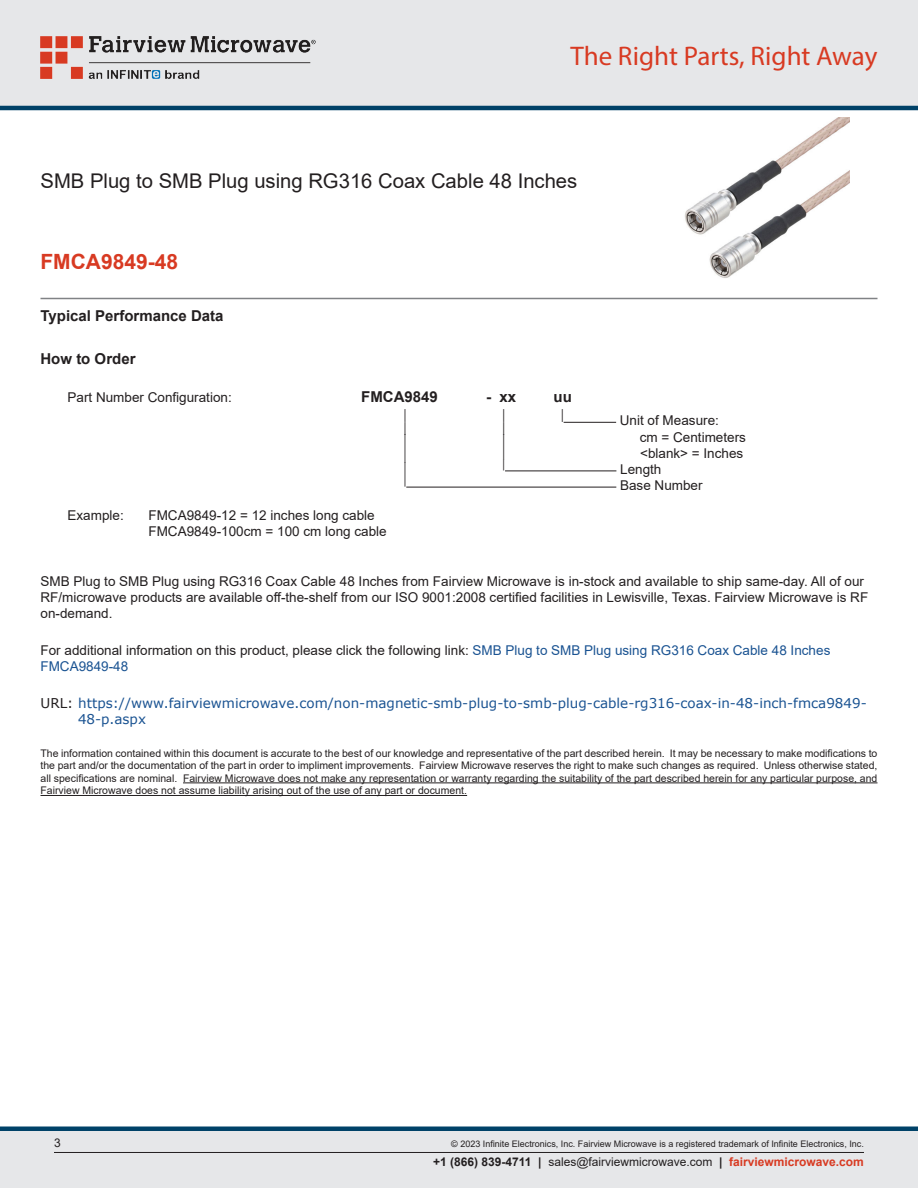
<style>
.page{position:relative;width:918px;height:1188px;background:#fff}
.page>*{position:absolute;margin:0;border:0;box-sizing:border-box;transform-origin:0 0}
.Specs_Para{font:30px "Arial";color:#231f20;scale:.33 1}
.t1{font:27px "Myriad Pro";color:#d83a22}
.Specs_Para-2{font:26.85px "Arial";color:#231f20;scale:.37 1}
.Specs_Para-3{font:25.8px "Arial";color:#231f20;scale:.39 1}
.Branded_Part_No{font:700 21px "Arial";color:#d83a22}
.Web_Description_Para{font:20.25px "Arial";color:#231f20}
.Head1{font:700 15px "Arial";color:#231f20}
.Specs_Para-4{font:700 15px "Arial";color:#231f20}
.Specs_Para-5{font:700 15px "Arial";color:#231f20;scale:1.04 1}
.Web_Description_Para-2{font:13.5px/16.2px "Arial";color:#231f20}
.Specs_Para-6{font:13.5px "Arial";color:#231f20}
.URL_para{font:13.5px/16.2px "Verdana";color:#1a5392}
.Specs_Para-7{font:13.5px "Arial";color:#231f20;scale:.75 1}
.t2{font:12px "Arial";color:#231f20}
.Specs_Para-8{font:11.25px "Arial";color:#231f20;scale:.86 1}
.t3{font:10.5px/12.6px "Arial";color:#231f20;text-align:justify}
.Copyright_disclaimer{font:9px "Arial";color:#231f20}
.s1{color:#1a5392}
.s2{color:#231f20}
.s3{font-weight:700}
.s4{font-weight:700;color:#d83a22}
</style>
<div class="page">
<div style="left:0;top:1131px;width:918px;height:57px;background:#e6e7e9"></div>
<div style="left:0;top:1126px;width:918px;height:5px;background:#004268"></div>
<div style="left:0;top:0;width:918px;height:108px;background:#e6e7e9"></div>
<hr style="left:0;top:106px;width:918px;height:4px;background:#004268">
<img style="left:40px;top:36px;width:276px;height:42px">
<hr style="left:54px;top:1152px;width:810px;height:1px;background:#231f20">
<hr style="left:40px;top:298px;width:838px;height:1px;background:#808285">
<img style="left:685px;top:117px;width:164px;height:161px">
<hr style="left:564px;top:422px;width:52px;height:1px;background:#231f20">
<hr style="left:505px;top:470px;width:111px;height:1px;background:#231f20">
<hr style="left:406px;top:487px;width:210px;height:1px;background:#231f20">
<hr style="left:183px;top:782px;width:694px;height:1px;background:#231f20">
<hr style="left:40px;top:795px;width:427px;height:1px;background:#231f20">
<h2 class="t1" style="left:571px;top:39px;width:308px">The Right Parts, Right Away</h2>
<h1 class="Web_Description_Para" style="left:40px;top:167px;width:538px">SMB Plug to SMB Plug using RG316 Coax Cable 48 Inches</h1>
<p class="Branded_Part_No" style="left:40px;top:247px;width:139px">FMCA9849-48</p>
<p class="Head1" style="left:40px;top:306px;width:185px">Typical Performance Data</p>
<p class="Head1" style="left:40px;top:348px;width:97px">How to Order</p>
<p class="Specs_Para-6" style="left:68px;top:388px;width:166px">Part Number Configuration:</p>
<p class="Specs_Para-4" style="left:361px;top:387px;width:78px">FMCA9849</p>
<p class="Specs_Para-5" style="left:486px;top:387px;width:31px">- xx</p>
<p class="Specs_Para-4" style="left:554px;top:387px;width:20px">uu</p>
<p class="Specs_Para-7" style="left:404px;top:405px;width:5px">|</p>
<p class="Specs_Para-7" style="left:503px;top:405px;width:5px">|</p>
<p class="Specs_Para-7" style="left:561px;top:405px;width:5px">|</p>
<p class="Specs_Para-6" style="left:620px;top:411px;width:101px">Unit of Measure:</p>
<p class="Specs_Para-7" style="left:404px;top:418px;width:5px">|</p>
<p class="Specs_Para-7" style="left:503px;top:418px;width:5px">|</p>
<p class="Specs_Para-6" style="left:640px;top:428px;width:108px">cm = Centimeters</p>
<p class="Specs_Para" style="left:404px;top:425px;width:9px">|</p>
<p class="Specs_Para-2" style="left:503px;top:426px;width:9px">|</p>
<p class="Specs_Para-6" style="left:640px;top:444px;width:105px">&lt;blank&gt; = Inches</p>
<p class="Specs_Para-8" style="left:503px;top:457px;width:4px">|</p>
<p class="Specs_Para-6" style="left:620px;top:460px;width:43px">Length</p>
<p class="Specs_Para-3" style="left:404px;top:454px;width:8px">|</p>
<p class="Specs_Para-6" style="left:620px;top:476px;width:84px">Base Number</p>
<p class="Specs_Para-6" style="left:68px;top:506px;width:58px">Example:</p>
<p class="Specs_Para-6" style="left:148px;top:506px;width:228px">FMCA9849-12 = 12 inches long cable</p>
<p class="Specs_Para-6" style="left:148px;top:522px;width:240px">FMCA9849-100cm = 100 cm long cable</p>
<h1 class="Web_Description_Para-2" style="left:40px;top:573px;width:829px">SMB Plug to SMB Plug using RG316 Coax Cable 48 Inches from Fairview Microwave is in-stock and available to ship same-day. All of our<br>RF/microwave products are available off-the-shelf from our ISO 9001:2008 certified facilities in Lewisville, Texas. Fairview Microwave is RF on-demand.</h1>
<h1 class="Web_Description_Para-2" style="left:40px;top:642px;width:791px">For additional information on this product, please click the following link: <span class="s1">SMB Plug to SMB Plug using RG316 Coax Cable 48 Inches<br>FMCA9849-48</span></h1>
<p class="URL_para" style="left:78px;top:694px;width:790px;text-indent:-38px"><span class="s2">URL:</span> https://www.fairviewmicrowave.com/non-magnetic-smb-plug-to-smb-plug-cable-rg316-coax-in-48-inch-fmca9849-<br>48-p.aspx</p>
<p class="t3" style="left:40px;top:747px;width:838px">The information contained within this document is accurate to the best of our knowledge and representative of the part described herein. It may be necessary to make modifications to the part and/or the documentation of the part in order to impliment improvements. Fairview Microwave reserves the right to make such changes as required. Unless otherwise stated, all specifications are nominal. Fairview Microwave does not make any representation or warranty regarding the suitability of the part described herein for any particular purpose, and Fairview Microwave does not assume liability arising out of the use of any part or document.</p>
<p class="t2" style="left:54px;top:1135px;width:8px">3</p>
<p class="Copyright_disclaimer" style="left:451px;top:1138px;width:414px">© 2023 Infinite Electronics, Inc. Fairview Microwave is a registered trademark of Infinite Electronics, Inc.</p>
<p class="t2" style="left:433px;top:1153px;width:432px"><span class="s3">+1 (866) 839-4711 |</span> sales@fairviewmicrowave.com <span class="s3">|</span> <span class="s4">fairviewmicrowave.com</span></p>
</div>
